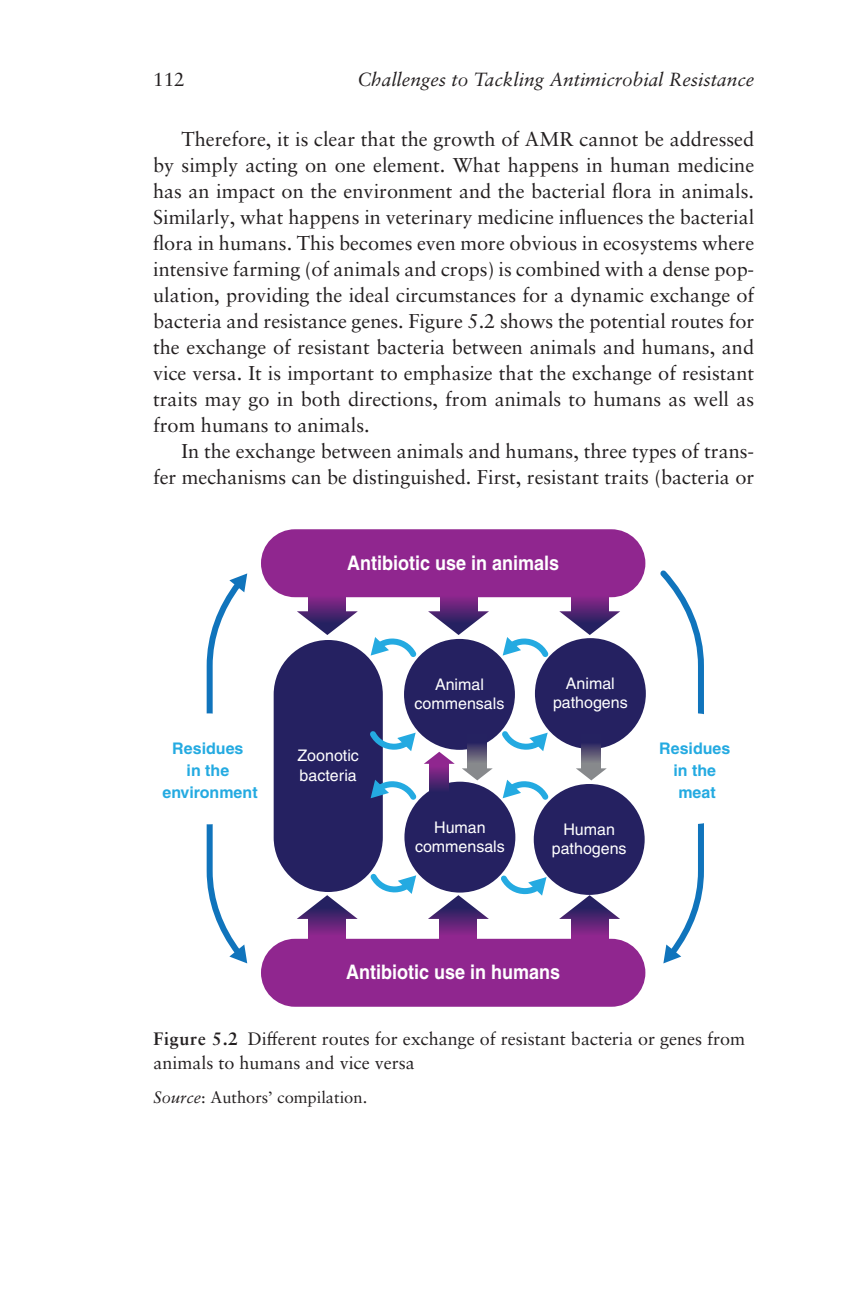
<style>
.page{position:relative;width:862px;height:1293px;background:#fff}
.page>*{position:absolute;margin:0;border:0;box-sizing:border-box;transform-origin:0 0}
.body{font:20px/26px "Sabon LT Pro";color:#231f20;text-align:justify}
.t1{font:700 20px "Helvetica";color:#fff;scale:.9 1}
.t2{font:italic 19px "Sabon LT Pro";color:#231f20}
.t3{font:19px "Sabon LT Pro";color:#231f20}
.figure-head{font:18px/24px "Sabon LT Pro";color:#231f20}
.Fig_source{font:16.4px "Sabon LT Pro";color:#231f20}
.t4{font:16px/19.2px "Helvetica";color:#fff;text-align:center}
.t5{font:700 16px/22px "Helvetica";color:#24aae1;text-align:center}
.s1{font-weight:700}
.s2{font-style:italic}
</style>
<div class="page">
<svg style="left:206px;top:573px;width:41px;height:390px"></svg>
<div style="left:274px;top:640px;width:109px;height:252px;background:#252161;border-radius:55px"></div>
<div style="left:535px;top:638px;width:111px;height:111px;background:#252161;border-radius:50%"></div>
<div style="left:261px;top:529px;width:384px;height:68px;background:#90268f;border-radius:34px"></div>
<div style="left:261px;top:939px;width:384px;height:67px;background:#90268f;border-radius:34px"></div>
<div style="left:534px;top:784px;width:110px;height:111px;background:#252161;border-radius:50%"></div>
<div style="left:404px;top:639px;width:111px;height:111px;background:#252161;border-radius:50%"></div>
<div style="left:404px;top:781px;width:111px;height:111px;background:#252161;border-radius:50%"></div>
<div style="left:153px;top:713px;width:111px;height:111px;background:#fff;border-radius:50%"></div>
<svg style="left:660px;top:570px;width:44px;height:393px"></svg>
<svg style="left:503px;top:637px;width:50px;height:25px"></svg>
<svg style="left:497px;top:726px;width:51px;height:25px"></svg>
<svg style="left:503px;top:779px;width:50px;height:26px"></svg>
<svg style="left:496px;top:870px;width:50px;height:26px"></svg>
<svg style="left:371px;top:778px;width:50px;height:27px"></svg>
<svg style="left:365px;top:868px;width:51px;height:26px"></svg>
<svg style="left:371px;top:637px;width:50px;height:25px"></svg>
<svg style="left:370px;top:726px;width:46px;height:26px"></svg>
<svg style="left:309px;top:597px;width:37px;height:14px"></svg>
<svg style="left:297px;top:611px;width:61px;height:24px"></svg>
<svg style="left:440px;top:597px;width:37px;height:14px"></svg>
<svg style="left:428px;top:611px;width:61px;height:24px"></svg>
<svg style="left:571px;top:597px;width:37px;height:14px"></svg>
<svg style="left:559px;top:611px;width:61px;height:24px"></svg>
<div style="left:430px;top:762px;width:19px;height:36px;background:linear-gradient(to bottom,#9b2792,#1a215b)"></div>
<svg style="left:424px;top:752px;width:31px;height:12px"></svg>
<svg style="left:468px;top:743px;width:19px;height:25px"></svg>
<svg style="left:462px;top:768px;width:31px;height:12px"></svg>
<svg style="left:582px;top:744px;width:19px;height:24px"></svg>
<svg style="left:576px;top:768px;width:31px;height:12px"></svg>
<svg style="left:571px;top:919px;width:37px;height:20px"></svg>
<svg style="left:559px;top:895px;width:61px;height:24px"></svg>
<svg style="left:440px;top:919px;width:37px;height:20px"></svg>
<svg style="left:428px;top:895px;width:61px;height:24px"></svg>
<svg style="left:309px;top:919px;width:37px;height:20px"></svg>
<svg style="left:297px;top:895px;width:61px;height:24px"></svg>
<div style="left:638px;top:713px;width:111px;height:111px;background:#fff;border-radius:50%"></div>
<p class="t3" style="left:153px;top:67px;width:33px">112</p>
<p class="t2" style="left:357px;top:67px;width:398px">Challenges to Tackling Antimicrobial Resistance</p>
<p class="body" style="left:153px;top:125px;width:603px;text-indent:28px">Therefore, it is clear that the growth of AMR cannot be addressed by simply acting on one element. What happens in human medicine has an impact on the environment and the bacterial flora in animals.<br>Similarly, what happens in veterinary medicine influences the bacterial flora in humans. This becomes even more obvious in ecosystems where intensive farming (of animals and crops) is combined with a dense pop&shy;ulation, providing the ideal circumstances for a dynamic exchange of bacteria and resistance genes. Figure 5.2 shows the potential routes for the exchange of resistant bacteria between animals and humans, and vice versa. It is important to emphasize that the exchange of resistant traits may go in both directions, from animals to humans as well as from humans to animals.</p>
<p class="body" style="left:153px;top:437px;width:602px;text-align:right">In the exchange between animals and humans, three types of trans-<br>fer mechanisms can be distinguished. First, resistant traits (bacteria or</p>
<p class="t1" style="left:347px;top:550px;width:237px">Antibiotic use in animals</p>
<p class="t5" style="left:163px;top:737px;width:97px">Residues<br>in the environment</p>
<p class="t4" style="left:297px;top:746px;width:63px;text-align:left">Zoonotic bacteria</p>
<p class="t4" style="left:414px;top:674px;width:91px">Animal commensals</p>
<p class="t4" style="left:553px;top:674px;width:76px">Animal pathogens</p>
<p class="t4" style="left:415px;top:817px;width:91px">Human commensals</p>
<p class="t4" style="left:552px;top:819px;width:76px">Human pathogens</p>
<p class="t5" style="left:659px;top:737px;width:73px">Residues in the meat</p>
<p class="t1" style="left:346px;top:960px;width:239px">Antibiotic use in humans</p>
<p class="figure-head" style="left:154px;top:1025px;width:593px"><span class="s1">Figure 5.2</span> Different routes for exchange of resistant bacteria or genes from animals to humans and vice versa</p>
<p class="Fig_source" style="left:154px;top:1086px;width:215px"><span class="s2">Source</span>: Authors’ compilation.</p>
</div>
